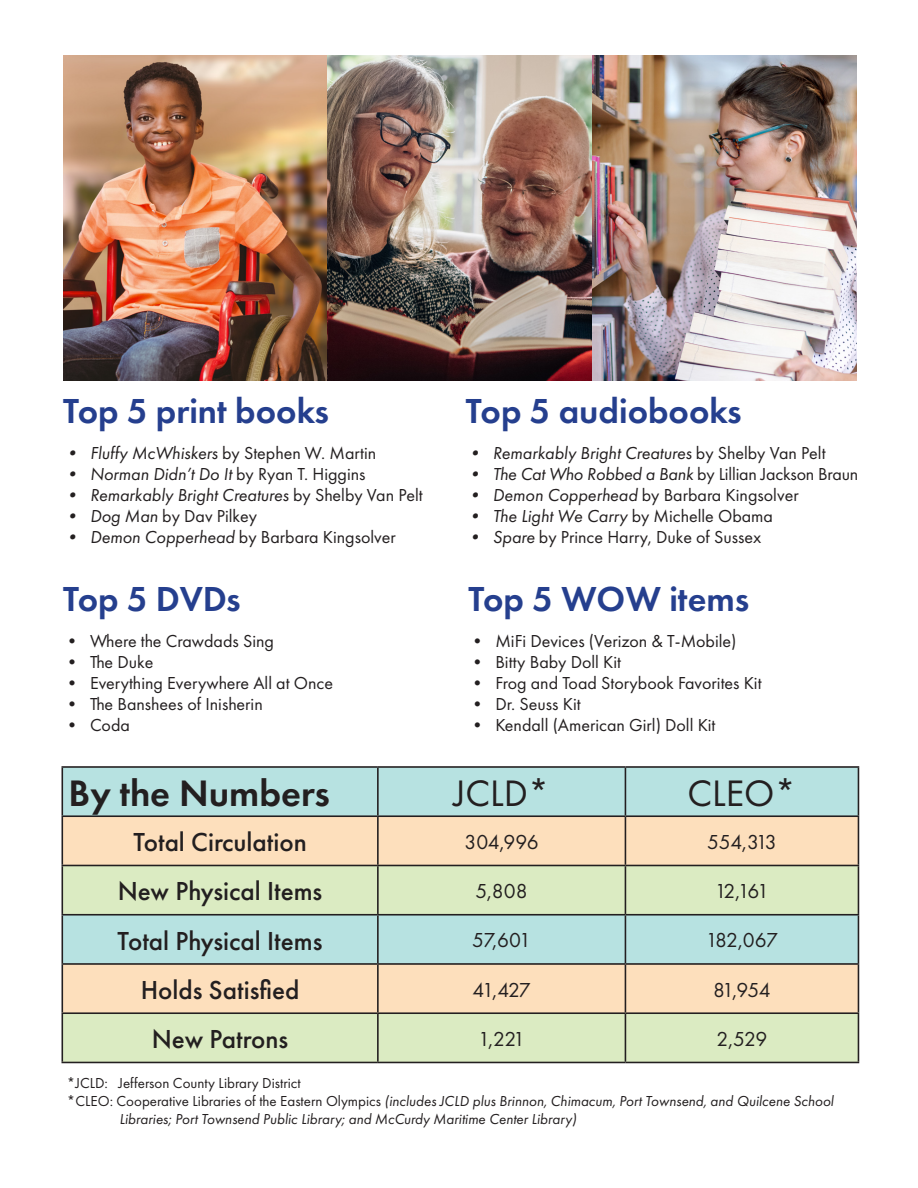
<style>
.page{position:relative;width:918px;height:1188px;background:#fff}
.page>*{position:absolute;margin:0;border:0;box-sizing:border-box;transform-origin:0 0}
.t1{font:600 38.25px "Futura PT";color:#231f20}
.t2{font:38.25px "Futura PT";color:#231f20}
.t3{font:600 36px "Futura PT";color:#253f8e}
.t4{font:500 27px "Futura PT";color:#231f20}
.t5{font:21px "Futura PT";letter-spacing:-.04em;color:#231f20}
.t6{font:18px "Futura PT";color:#231f20}
.t7{font:italic 18px "Futura PT";color:#231f20}
.t8{font:italic 15px "Futura PT";color:#231f20}
.t9{font:15px "Futura PT";color:#231f20}
.s1{font-style:normal}
.s2{font-style:italic}
</style>
<div class="page">
<div style="left:63px;top:768px;width:795px;height:47px;background:#b7e2e1"></div>
<div style="left:63px;top:817px;width:795px;height:48px;background:#fddfbc"></div>
<svg style="left:63px;top:866px;width:795px;height:196px;background:#d9e4c7"></svg>
<hr style="left:62px;top:766px;width:316px;height:2px;background:#231f20">
<hr style="left:62px;top:768px;width:1px;height:47px;background:#231f20">
<hr style="left:378px;top:766px;width:247px;height:2px;background:#231f20">
<hr style="left:377px;top:768px;width:2px;height:47px;background:#231f20">
<hr style="left:625px;top:766px;width:234px;height:2px;background:#231f20">
<hr style="left:625px;top:768px;width:1px;height:47px;background:#231f20">
<hr style="left:858px;top:768px;width:1px;height:47px;background:#231f20">
<hr style="left:62px;top:815px;width:316px;height:2px;background:#231f20">
<hr style="left:62px;top:817px;width:1px;height:48px;background:#231f20">
<hr style="left:378px;top:815px;width:247px;height:2px;background:#231f20">
<hr style="left:377px;top:817px;width:2px;height:48px;background:#231f20">
<hr style="left:625px;top:815px;width:234px;height:2px;background:#231f20">
<hr style="left:625px;top:817px;width:1px;height:48px;background:#231f20">
<hr style="left:858px;top:817px;width:1px;height:48px;background:#231f20">
<hr style="left:62px;top:865px;width:316px;height:1px;background:#231f20">
<hr style="left:62px;top:866px;width:1px;height:48px;background:#231f20">
<hr style="left:378px;top:865px;width:247px;height:1px;background:#231f20">
<hr style="left:377px;top:866px;width:2px;height:48px;background:#231f20">
<hr style="left:625px;top:865px;width:234px;height:1px;background:#231f20">
<hr style="left:625px;top:866px;width:1px;height:48px;background:#231f20">
<hr style="left:858px;top:866px;width:1px;height:48px;background:#231f20">
<hr style="left:62px;top:914px;width:316px;height:2px;background:#231f20">
<hr style="left:62px;top:916px;width:1px;height:47px;background:#231f20">
<hr style="left:378px;top:914px;width:247px;height:2px;background:#231f20">
<hr style="left:377px;top:916px;width:2px;height:47px;background:#231f20">
<hr style="left:625px;top:914px;width:234px;height:2px;background:#231f20">
<hr style="left:625px;top:916px;width:1px;height:47px;background:#231f20">
<hr style="left:858px;top:916px;width:1px;height:47px;background:#231f20">
<hr style="left:62px;top:963px;width:316px;height:2px;background:#231f20">
<hr style="left:62px;top:965px;width:1px;height:47px;background:#231f20">
<hr style="left:378px;top:963px;width:247px;height:2px;background:#231f20">
<hr style="left:377px;top:965px;width:2px;height:47px;background:#231f20">
<hr style="left:625px;top:963px;width:234px;height:2px;background:#231f20">
<hr style="left:625px;top:965px;width:1px;height:47px;background:#231f20">
<hr style="left:858px;top:965px;width:1px;height:47px;background:#231f20">
<hr style="left:62px;top:1012px;width:316px;height:2px;background:#231f20">
<hr style="left:62px;top:1014px;width:1px;height:48px;background:#231f20">
<hr style="left:378px;top:1012px;width:247px;height:2px;background:#231f20">
<hr style="left:377px;top:1014px;width:2px;height:48px;background:#231f20">
<hr style="left:625px;top:1012px;width:234px;height:2px;background:#231f20">
<hr style="left:625px;top:1014px;width:1px;height:48px;background:#231f20">
<hr style="left:858px;top:1014px;width:1px;height:48px;background:#231f20">
<hr style="left:62px;top:1062px;width:316px;height:1px;background:#231f20">
<hr style="left:378px;top:1062px;width:247px;height:1px;background:#231f20">
<hr style="left:625px;top:1062px;width:234px;height:1px;background:#231f20">
<img style="left:63px;top:56px;width:794px;height:324px">
<p class="t3" style="left:63px;top:388px;width:267px">Top 5 print books</p>
<p class="t7" style="left:63px;top:442px;width:315px">• Fluffy McWhiskers <span class="s1">by Stephen W. Martin</span></p>
<p class="t7" style="left:63px;top:463px;width:304px">• Norman Didn’t Do It <span class="s1">by Ryan T. Higgins</span></p>
<p class="t7" style="left:63px;top:484px;width:361px">• Remarkably Bright Creatures <span class="s1">by Shelby Van Pelt</span></p>
<p class="t6" style="left:63px;top:505px;width:195px"><span class="s2">• Dog Man</span> by Dav Pilkey</p>
<p class="t6" style="left:63px;top:526px;width:334px"><span class="s2">• Demon Copperhead</span> by Barbara Kingsolver</p>
<p class="t3" style="left:63px;top:577px;width:179px">Top 5 DVDs</p>
<p class="t6" style="left:63px;top:631px;width:213px">• Where the Crawdads Sing</p>
<p class="t6" style="left:63px;top:652px;width:92px">• The Duke</p>
<p class="t6" style="left:63px;top:673px;width:272px">• Everything Everywhere All at Once</p>
<p class="t6" style="left:63px;top:694px;width:201px">• The Banshees of Inisherin</p>
<p class="t6" style="left:63px;top:715px;width:68px">• Coda</p>
<p class="t3" style="left:466px;top:388px;width:277px">Top 5 audiobooks</p>
<p class="t7" style="left:466px;top:442px;width:361px">• Remarkably Bright Creatures <span class="s1">by Shelby Van Pelt</span></p>
<p class="t7" style="left:466px;top:463px;width:394px">• The Cat Who Robbed a Bank <span class="s1">by Lillian Jackson Braun</span></p>
<p class="t6" style="left:466px;top:484px;width:334px"><span class="s2">• Demon Copperhead</span> by Barbara Kingsolver</p>
<p class="t7" style="left:466px;top:505px;width:309px">• The Light We Carry <span class="s1">by Michelle Obama</span></p>
<p class="t6" style="left:466px;top:526px;width:297px"><span class="s2">• Spare</span> by Prince Harry, Duke of Sussex</p>
<p class="t3" style="left:468px;top:577px;width:283px">Top 5 WOW items</p>
<p class="t6" style="left:468px;top:631px;width:270px">• MiFi Devices (Verizon &amp; T-Mobile)</p>
<p class="t6" style="left:468px;top:652px;width:154px">• Bitty Baby Doll Kit</p>
<p class="t6" style="left:468px;top:673px;width:295px">• Frog and Toad Storybook Favorites Kit</p>
<p class="t6" style="left:468px;top:694px;width:114px">• Dr. Seuss Kit</p>
<p class="t6" style="left:468px;top:715px;width:249px">• Kendall (American Girl) Doll Kit</p>
<p class="t1" style="left:69px;top:769px;width:263px">By the Numbers</p>
<p class="t2" style="left:454px;top:771px;width:97px">JCLD*</p>
<p class="t2" style="left:688px;top:771px;width:110px">CLEO*</p>
<p class="t4" style="left:133px;top:826px;width:175px">Total Circulation</p>
<p class="t5" style="left:464px;top:829px;width:76px">304,996</p>
<p class="t5" style="left:707px;top:829px;width:71px">554,313</p>
<p class="t4" style="left:118px;top:875px;width:206px">New Physical Items</p>
<p class="t5" style="left:476px;top:879px;width:54px">5,808</p>
<p class="t5" style="left:715px;top:879px;width:56px">12,161</p>
<p class="t4" style="left:118px;top:924px;width:206px">Total Physical Items</p>
<p class="t5" style="left:472px;top:928px;width:60px">57,601</p>
<p class="t5" style="left:706px;top:928px;width:74px">182,067</p>
<p class="t4" style="left:141px;top:974px;width:160px">Holds Satisfied</p>
<p class="t5" style="left:472px;top:977px;width:60px">41,427</p>
<p class="t5" style="left:713px;top:977px;width:59px">81,954</p>
<p class="t4" style="left:152px;top:1023px;width:138px">New Patrons</p>
<p class="t5" style="left:478px;top:1026px;width:48px">1,221</p>
<p class="t5" style="left:717px;top:1026px;width:52px">2,529</p>
<p class="t9" style="left:67px;top:1074px;width:235px">*JCLD: Jefferson County Library District</p>
<p class="t8" style="left:67px;top:1092px;width:768px"><span class="s1">*CLEO: Cooperative Libraries of the Eastern Olympics</span> (includes JCLD plus Brinnon, Chimacum, Port Townsend, and Quilcene School</p>
<p class="t8" style="left:119px;top:1110px;width:459px">Libraries; Port Townsend Public Library; and McCurdy Maritime Center Library)</p>
</div>
